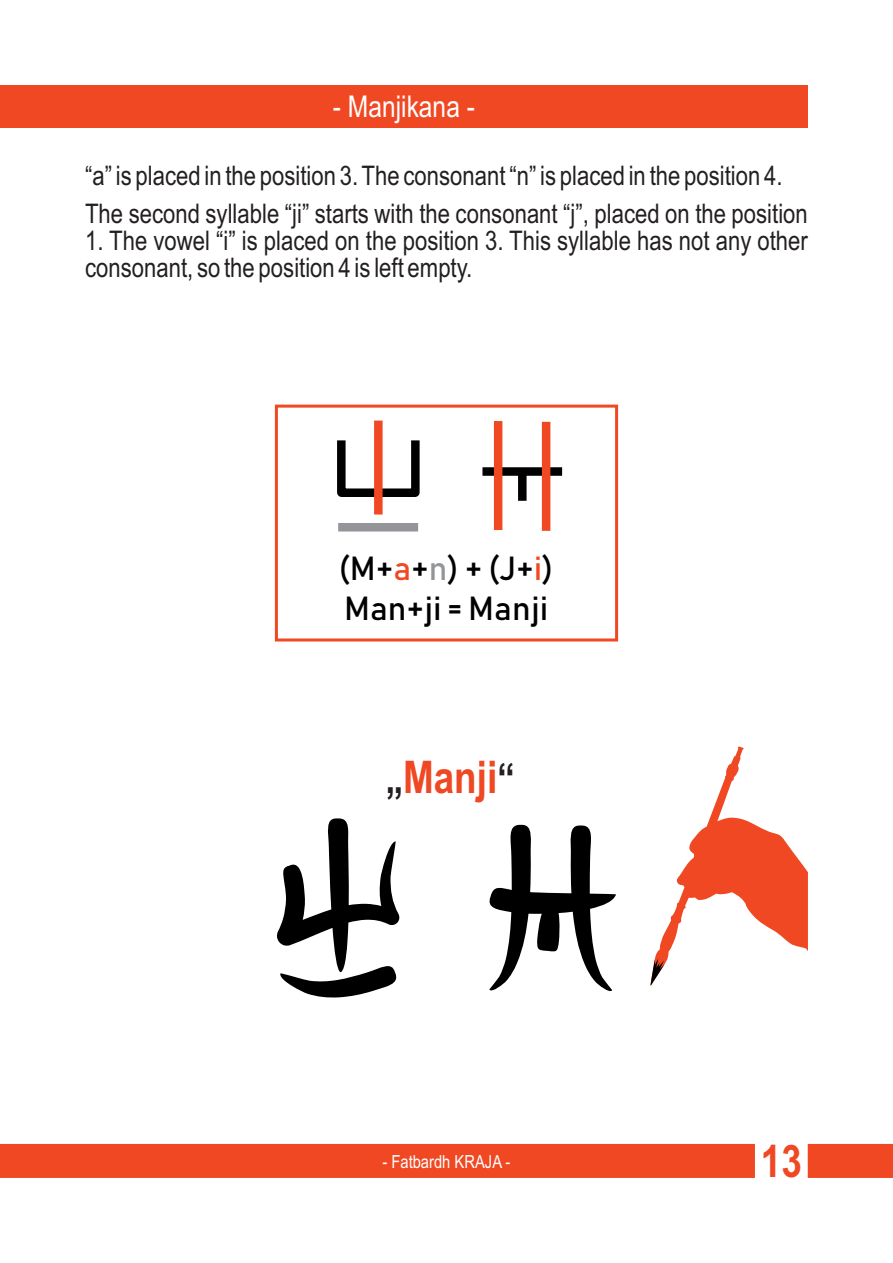
<style>
.page{position:relative;width:893px;height:1263px;background:#fff}
.page>*{position:absolute;margin:0;border:0;box-sizing:border-box;transform-origin:0 0}
.t1{font:700 45px "Arial Narrow";color:#ef4823}
.t2{font:33px/39.6px "Bahnschrift";color:#000}
.t3{font:30px "Arial Narrow";color:#fff}
.t4{font:27px/37.5px "Arial Narrow";color:#231f20}
.t5{font:18px "Arial Narrow";color:#fff}
.s1{color:#ef4823}
.s2{color:#939598}
.s3{font-size:42.15px;color:#231f20}
</style>
<div class="page">
<div style="left:275px;top:405px;width:343px;height:236px;border:3px solid #ef4823"></div>
<div style="left:518px;top:471px;width:9px;height:30px;background:#000"></div>
<div style="left:482px;top:467px;width:80px;height:9px;background:#000"></div>
<div style="left:338px;top:523px;width:80px;height:8px;background:#939598"></div>
<svg style="left:337px;top:440px;width:83px;height:57px"></svg>
<div style="left:494px;top:421px;width:8px;height:109px;background:#ef4823"></div>
<div style="left:542px;top:422px;width:8px;height:109px;background:#ef4823"></div>
<div style="left:374px;top:421px;width:9px;height:93px;background:#ef4823"></div>
<svg style="left:650px;top:746px;width:158px;height:239px"></svg>
<svg style="left:489px;top:824px;width:127px;height:167px"></svg>
<svg style="left:277px;top:818px;width:123px;height:180px"></svg>
<svg style="left:0;top:1144px;width:893px;height:34px;background:#ef5330"></svg>
<div style="left:0;top:85px;width:808px;height:43px;background:#ef4823"></div>
<p class="t3" style="left:333px;top:95px;width:144px">- Manjikana -</p>
<p class="t4" style="left:85px;top:159px;width:724px">“a” is placed in the position 3. The consonant “n” is placed in the position 4.<br>The second syllable “ji” starts with the consonant “j”, placed on the position</p>
<p class="t4" style="left:85px;top:229px;width:724px;line-height:27px">1. The vowel “i” is placed on the position 3. This syllable has not any other consonant, so the position 4 is left empty.</p>
<p class="t2" style="left:338px;top:551px;width:217px">(M+<span class="s1">a</span>+<span class="s2">n</span>) + (J+<span class="s1">i</span>)<br>Man+ji = Manji</p>
<h1 class="t1" style="left:386px;top:760px;width:130px"><span class="s3">„</span>Manji<span class="s3">“</span></h1>
<p class="t5" style="left:382px;top:1154px;width:129px">- Fatbardh KRAJA -</p>
<h1 class="t1" style="left:761px;top:1144px;width:43px">13</h1>
</div>
